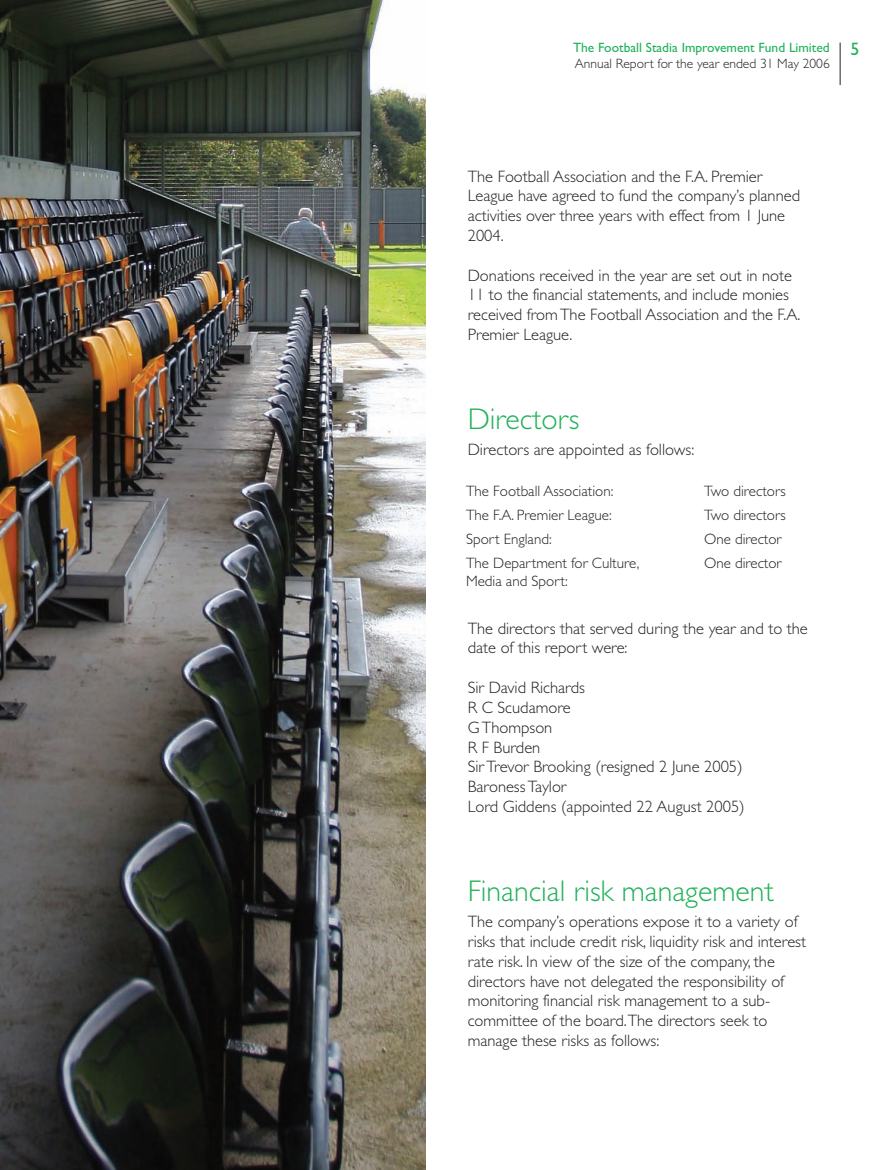
<style>
.page{position:relative;width:893px;height:1170px;background:#fff}
.page>*{position:absolute;margin:0;border:0;box-sizing:border-box;transform-origin:0 0}
.t1{font:300 30px "Gill Sans";color:#21b259}
.t2{font:18px "Gill Sans";color:#21b259}
.t3{font:300 16.5px/19.8px "Gill Sans";color:#231f20}
.t4{font:300 15px/18px "Gill Sans";color:#231f20}
.t5{font:13.5px "Gill Sans";color:#21b259}
.t6{font:300 13.5px "Gill Sans";color:#231f20}
</style>
<div class="page">
<hr style="left:840px;top:43px;width:1px;height:42px;background:#231f20">
<img style="left:0;top:0;width:425px;height:1169px">
<p class="t5" style="left:573px;top:39px;width:258px">The Football Stadia Improvement Fund Limited</p>
<p class="t6" style="left:575px;top:55px;width:256px">Annual Report for the year ended 31 May 2006</p>
<p class="t2" style="left:850px;top:38px;width:10px">5</p>
<p class="t3" style="left:468px;top:166px;width:334px">The Football Association and the F.A. Premier League have agreed to fund the company’s planned activities over three years with effect from 1 June 2004.</p>
<p class="t3" style="left:468px;top:265px;width:334px">Donations received in the year are set out in note 11 to the financial statements, and include monies received fromThe Football Association and the F.A.<br>Premier League.</p>
<h1 class="t1" style="left:468px;top:401px;width:113px">Directors</h1>
<p class="t3" style="left:468px;top:439px;width:228px">Directors are appointed as follows:</p>
<p class="t4" style="left:466px;top:481px;width:149px">The Football Association:</p>
<p class="t4" style="left:704px;top:481px;width:83px">Two directors</p>
<p class="t4" style="left:466px;top:505px;width:147px">The F.A. Premier League:</p>
<p class="t4" style="left:704px;top:505px;width:83px">Two directors</p>
<p class="t4" style="left:466px;top:529px;width:87px">Sport England:</p>
<p class="t4" style="left:704px;top:529px;width:79px">One director</p>
<p class="t4" style="left:466px;top:554px;width:175px">The Department for Culture,<br>Media and Sport:</p>
<p class="t4" style="left:704px;top:554px;width:79px">One director</p>
<p class="t3" style="left:468px;top:618px;width:342px">The directors that served during the year and to the date of this report were:</p>
<p class="t3" style="left:468px;top:677px;width:279px">Sir David Richards<br>R C Scudamore<br>GThompson<br>R F Burden<br>SirTrevor Brooking (resigned 2 June 2005)<br>BaronessTaylor<br>Lord Giddens (appointed 22 August 2005)</p>
<h1 class="t1" style="left:468px;top:872px;width:307px">Financial risk management</h1>
<p class="t3" style="left:468px;top:911px;width:340px">The company’s operations expose it to a variety of risks that include credit risk, liquidity risk and interest rate risk. In view of the size of the company, the directors have not delegated the responsibility of monitoring financial risk management to a sub&shy;committee of the board.The directors seek to manage these risks as follows:</p>
</div>
